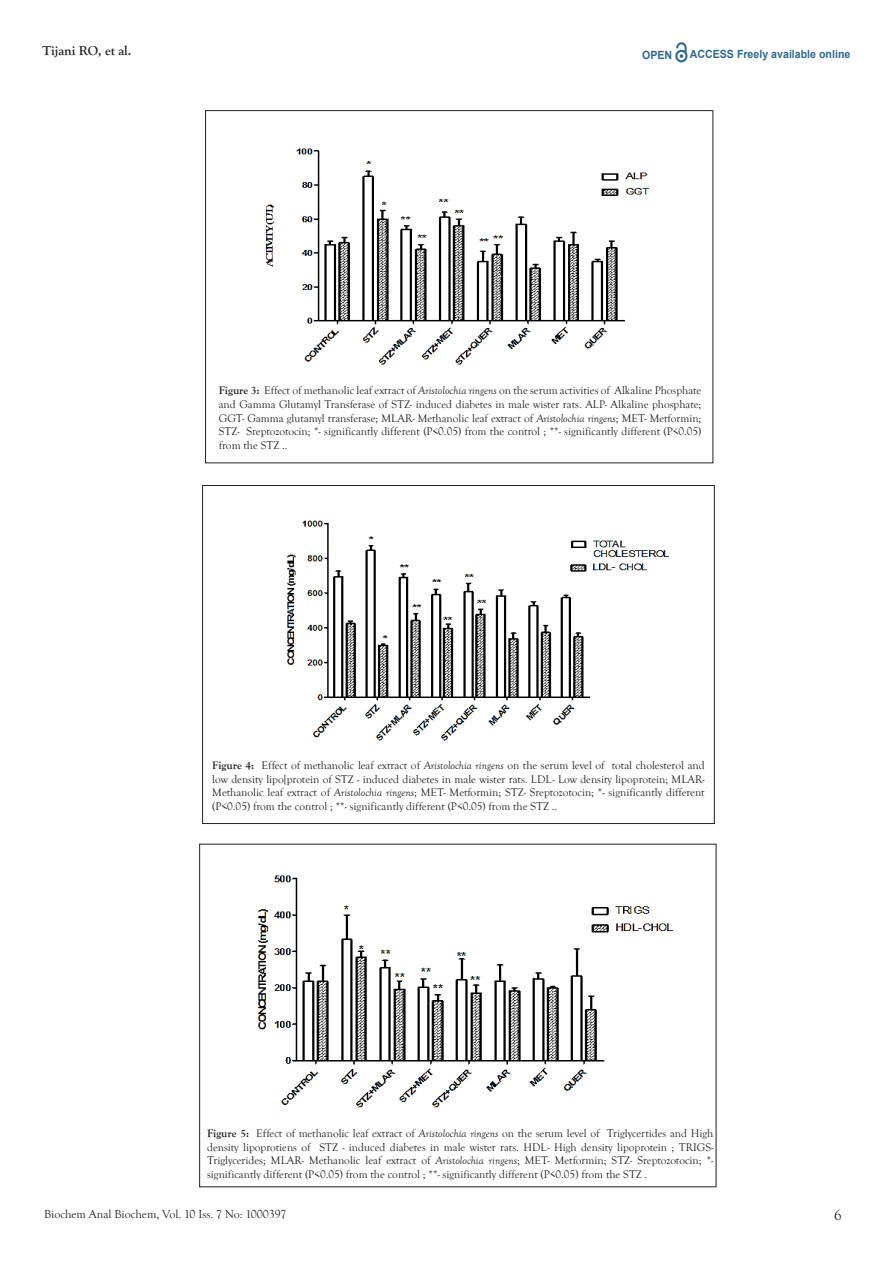
<style>
.page{position:relative;width:893px;height:1263px;background:#fff}
.page>*{position:absolute;margin:0;border:0;box-sizing:border-box;transform-origin:0 0}
.t1{font:15px "Goudy Old Style T";color:#231f20}
.t2{font:700 13.5px "Goudy Old Style T";color:#231f20}
.t3{font:12px "Goudy Old Style T";color:#231f20}
.t4{font:11.4px/13.6px "Goudy Old Style T";color:#231f20;text-align:justify}
.t5{font:700 11.25px "Arial";color:#2d6a8e;scale:.94 1}
.s1{font-weight:700}
.s2{font-style:italic}
</style>
<div class="page">
<svg style="left:675px;top:43px;width:12px;height:19px"></svg>
<img style="left:287px;top:520px;width:382px;height:221px">
<img style="left:257px;top:875px;width:416px;height:233px">
<img style="left:265px;top:148px;width:385px;height:217px">
<p class="t2" style="left:43px;top:43px;width:90px">Tijani RO, et al.</p>
<p class="t5" style="left:642px;top:47px;width:34px">OPEN</p>
<p class="t5" style="left:690px;top:46px;width:172px">ACCESS Freely available online</p>
<p class="t4" style="left:219px;top:384px;width:484px"><span class="s1">Figure 3:</span> Effect of methanolic leaf extract of <span class="s2">Aristolochia ringens</span> on the serum activities of Alkaline Phosphate and Gamma Glutamyl Transferase of STZ- induced diabetes in male wister rats. ALP- Alkaline phosphate; GGT- Gamma glutamyl transferase; MLAR- Methanolic leaf extract of <span class="s2">Aristolochia ringens</span>; MET- Metformin; STZ- Sreptozotocin; *- significantly different (P&lt;0.05) from the control ; **- significantly different (P&lt;0.05) from the STZ ..</p>
<p class="t4" style="left:212px;top:759px;width:494px"><span class="s1">Figure 4:</span> Effect of methanolic leaf extract of <span class="s2">Aristolochia ringens</span> on the serum level of total cholesterol and low density lipo[protein of STZ - induced diabetes in male wister rats. LDL- Low density lipoprotein; MLAR-Methanolic leaf extract of <span class="s2">Aristolochia ringens</span>; MET- Metformin; STZ- Sreptozotocin; *- significantly different (P&lt;0.05) from the control ; **- significantly different (P&lt;0.05) from the STZ ..</p>
<p class="t4" style="left:207px;top:1126px;width:508px"><span class="s1">Figure 5:</span> Effect of methanolic leaf extract of <span class="s2">Aristolochia ringens</span> on the serum level of Triglycertides and High density lipoprotiens of STZ - induced diabetes in male wister rats. HDL- High density lipoprotein ; TRIGS-Triglycerides; MLAR- Methanolic leaf extract of <span class="s2">Aristolochia ringens</span>; MET- Metformin; STZ- Sreptozotocin; *- significantly different (P&lt;0.05) from the control ; **- significantly different (P&lt;0.05) from the STZ .</p>
<p class="t3" style="left:44px;top:1207px;width:244px">Biochem Anal Biochem, Vol. 10 Iss. 7 No: 1000397</p>
<h1 class="t1" style="left:834px;top:1207px;width:9px">6</h1>
</div>
